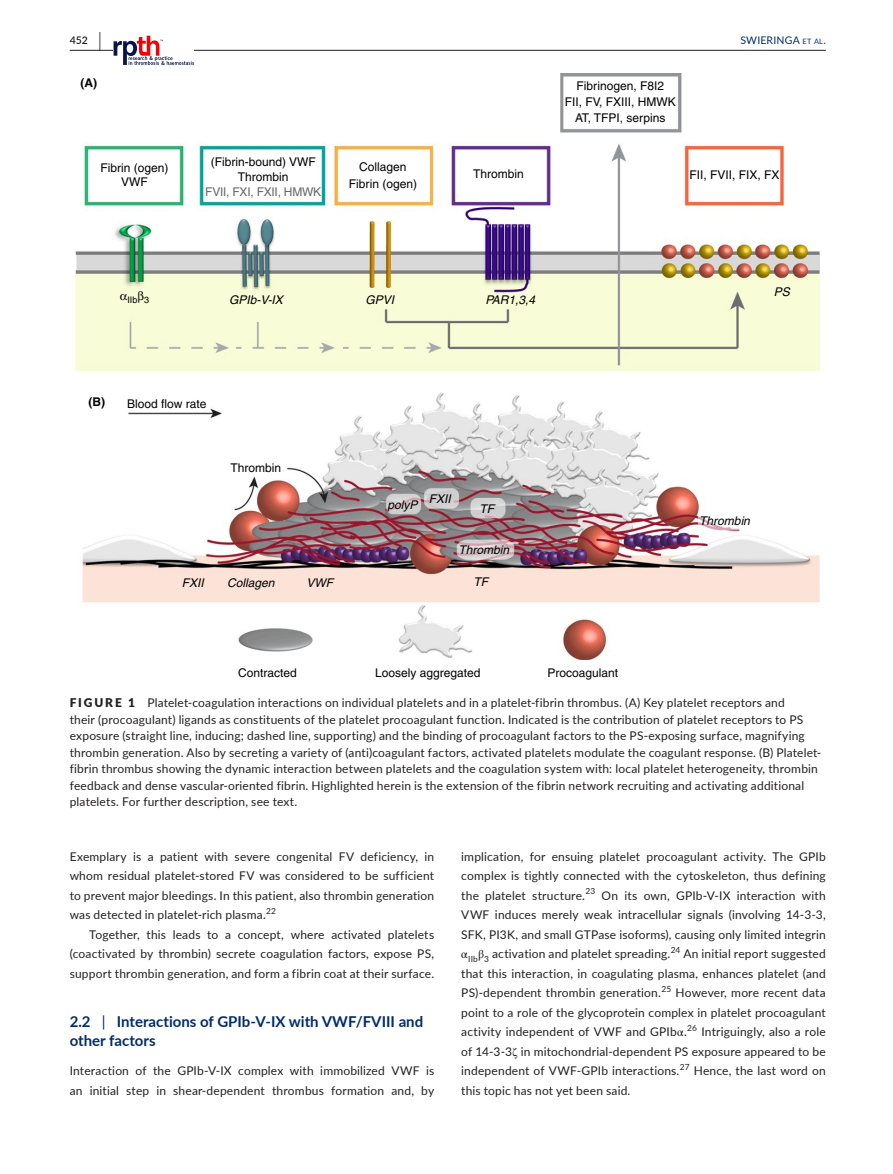
<style>
.page{position:relative;width:893px;height:1174px;background:#fff}
.page>*{position:absolute;margin:0;border:0;box-sizing:border-box;transform-origin:0 0}
.t1{font:700 15px/19.5px "Lato";color:#002c6b}
.t2{font:12px/19.5px "Lato";letter-spacing:.015em;color:#231f20;text-align:justify}
.t3{font:12px/14.4px "Helvetica";color:#000;text-align:center}
.t4{font:italic 12px "Helvetica";color:#000}
.t5{font:12px "Helvetica";letter-spacing:-.02em;color:#686868}
.t6{font:700 12px "Helvetica";color:#000}
.t7{font:10.5px "Lato";letter-spacing:.02em;color:#002c6b}
.t8{font:600 10.5px "Lato";color:#231f20}
.t9{font:9px "Helvetica";color:#000}
.t10{font:8.4px "Lato";color:#231f20}
.s1{font-size:19.5px}
.s2{font-size:7.35px}
.s3{font-weight:900}
.s4{font-weight:400}
.s5{font-family:"STIX"}
</style>
<div class="page">
<hr style="left:70px;top:50px;width:756px;height:1px;background:#231f20">
<svg style="left:114px;top:36px;width:80px;height:29px"></svg>
<img style="left:76px;top:73px;width:744px;height:587px">
<svg style="left:120px;top:293px;width:7px;height:7px"></svg>
<svg style="left:138px;top:290px;width:6px;height:12px"></svg>
<p class="t8" style="left:70px;top:33px;width:33px">452 <span class="s1">|</span></p>
<p class="t7" style="left:740px;top:33px;width:87px">SWIERINGA <span class="s2">et al</span>.</p>
<p class="t6" style="left:80px;top:75px;width:18px">(A)</p>
<p class="t3" style="left:577px;top:78px;width:89px">Fibrinogen, F8I2</p>
<p class="t3" style="left:565px;top:95px;width:113px">FII, FV, FXIII, HMWK</p>
<p class="t3" style="left:575px;top:111px;width:92px">AT, TFPI, serpins</p>
<p class="t3" style="left:100px;top:160px;width:70px">Fibrin (ogen)<br>VWF</p>
<p class="t3" style="left:211px;top:155px;width:106px">(Fibrin-bound) VWF<br>Thrombin</p>
<p class="t5" style="left:205px;top:184px;width:117px">FVII, FXI, FXII, HMWK</p>
<p class="t3" style="left:359px;top:159px;width:49px">Collagen</p>
<p class="t3" style="left:349px;top:176px;width:70px">Fibrin (ogen)</p>
<p class="t3" style="left:473px;top:167px;width:52px">Thrombin</p>
<p class="t3" style="left:689px;top:167px;width:92px">FII, FVII, FIX, FX</p>
<p class="t9" style="left:127px;top:295px;width:23px">IIb 3</p>
<p class="t4" style="left:229px;top:293px;width:55px">GPIb-V-IX</p>
<p class="t4" style="left:365px;top:293px;width:30px">GPVI</p>
<p class="t4" style="left:485px;top:293px;width:51px">PAR1,3,4</p>
<p class="t4" style="left:774px;top:284px;width:18px">PS</p>
<p class="t6" style="left:88px;top:394px;width:18px">(B)</p>
<p class="t3" style="left:127px;top:397px;width:81px">Blood flow rate</p>
<p class="t3" style="left:231px;top:460px;width:52px">Thrombin</p>
<p class="t4" style="left:182px;top:576px;width:24px">FXII</p>
<p class="t4" style="left:227px;top:576px;width:49px">Collagen</p>
<p class="t4" style="left:306px;top:576px;width:28px">VWF</p>
<p class="t4" style="left:388px;top:497px;width:32px">polyP</p>
<p class="t4" style="left:429px;top:492px;width:24px">FXII</p>
<p class="t4" style="left:480px;top:502px;width:16px">TF</p>
<p class="t4" style="left:459px;top:543px;width:52px">Thrombin</p>
<p class="t4" style="left:474px;top:575px;width:16px">TF</p>
<p class="t3" style="left:238px;top:666px;width:60px">Contracted</p>
<p class="t3" style="left:375px;top:666px;width:107px">Loosely aggregated</p>
<p class="t3" style="left:547px;top:666px;width:72px">Procoagulant</p>
<p class="t4" style="left:699px;top:513px;width:52px">Thrombin</p>
<p class="t2" style="left:70px;top:694px;width:753px;line-height:16.5px;text-align:left"><span class="s3">FIGURE 1</span> Platelet-coagulation interactions on individual platelets and in a platelet-fibrin thrombus. (A) Key platelet receptors and<br>their (procoagulant) ligands as constituents of the platelet procoagulant function. Indicated is the contribution of platelet receptors to PS exposure (straight line, inducing; dashed line, supporting) and the binding of procoagulant factors to the PS-exposing surface, magnifying thrombin generation. Also by secreting a variety of (anti)coagulant factors, activated platelets modulate the coagulant response. (B) Platelet&shy;fibrin thrombus showing the dynamic interaction between platelets and the coagulation system with: local platelet heterogeneity, thrombin feedback and dense vascular-oriented fibrin. Highlighted herein is the extension of the fibrin network recruiting and activating additional platelets. For further description, see text.</p>
<p class="t2" style="left:70px;top:846px;width:366px">Exemplary is a patient with severe congenital FV deficiency, in whom residual platelet-stored FV was considered to be sufficient to prevent major bleedings. In this patient, also thrombin generation was detected in platelet-rich plasma.</p>
<p class="t10" style="left:266px;top:904px;width:11px">22</p>
<p class="t2" style="left:70px;top:924px;width:366px;text-indent:20px">Together, this leads to a concept, where activated platelets (coactivated by thrombin) secrete coagulation factors, expose PS, support thrombin generation, and form a fibrin coat at their surface.</p>
<p class="t1" style="left:70px;top:1010px;width:355px">2.2 <span class="s4">|</span> Interactions of GPIb-V-IX with VWF/FVIII and other factors</p>
<p class="t2" style="left:70px;top:1060px;width:366px">Interaction of the GPIb-V-IX complex with immobilized VWF is an initial step in shear-dependent thrombus formation and, by</p>
<p class="t2" style="left:461px;top:846px;width:366px">implication, for ensuing platelet procoagulant activity. The GPIb complex is tightly connected with the cytoskeleton, thus defining the platelet structure.<sup>23</sup></p>
<p class="t2" style="left:461px;top:885px;width:366px;text-indent:140px">On its own, GPIb-V-IX interaction with VWF induces merely weak intracellular signals (involving 14-3-3, SFK, PI3K, and small GTPase isoforms), causing only limited integrin <span class="s5">α</span><sub>IIb</sub><span class="s5">β</span><sub>3</sub> activation and platelet spreading.</p>
<p class="t10" style="left:671px;top:943px;width:11px">24</p>
<p class="t2" style="left:461px;top:943px;width:366px;text-indent:222px">An initial report suggested that this interaction, in coagulating plasma, enhances platelet (and PS)-dependent thrombin generation.<sup>25</sup> However, more recent data point to a role of the glycoprotein complex in platelet procoagulant activity independent of VWF and GPIb<span class="s5">α</span>.<sup>26</sup> Intriguingly, also a role of 14-3-3<span class="s5">ζ</span> in mitochondrial-dependent PS exposure appeared to be independent of VWF-GPIb interactions.<sup>27</sup> Hence, the last word on this topic has not yet been said.</p>
</div>
